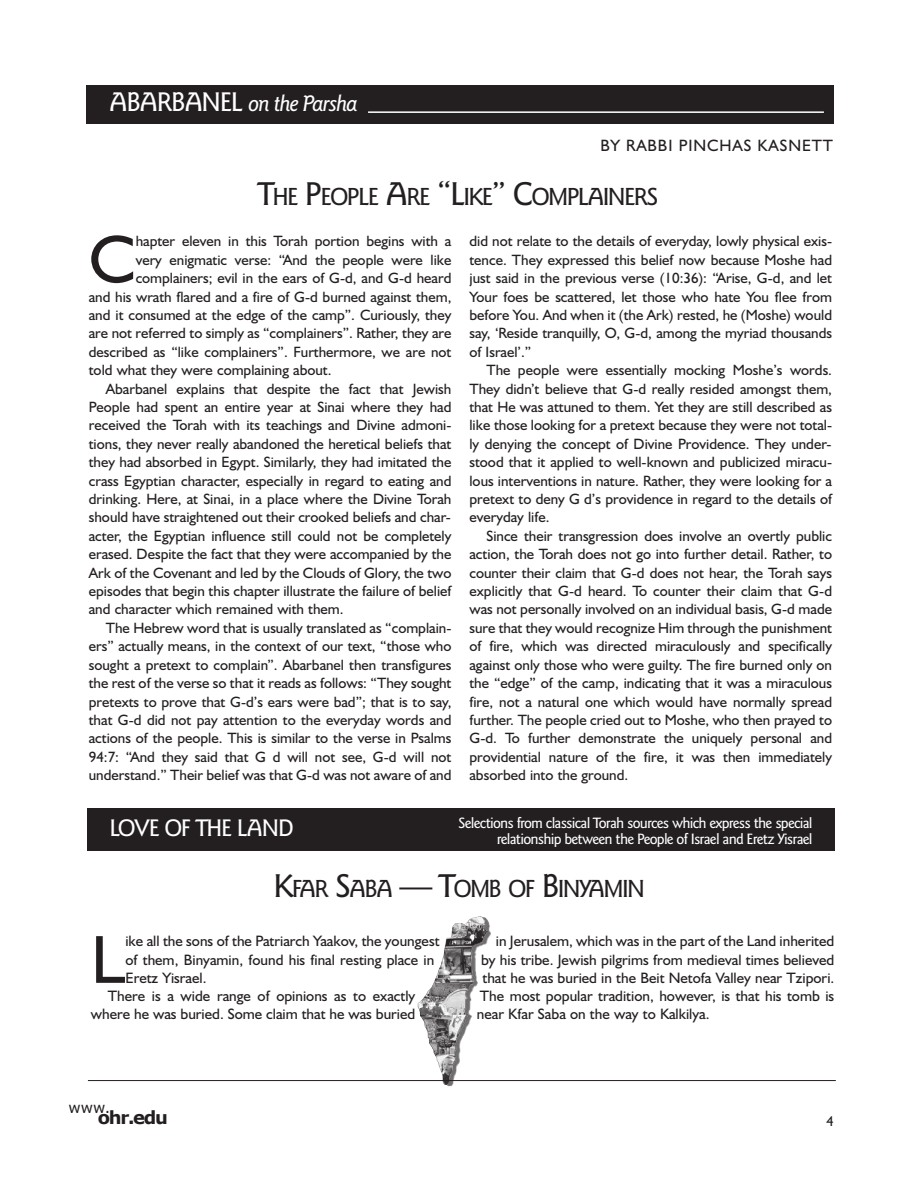
<style>
.page{position:relative;width:918px;height:1188px;background:#fff}
.page>*{position:absolute;margin:0;border:0;box-sizing:border-box;transform-origin:0 0}
.t1{font:68.4px "Humanist 521 BT";color:#231f20}
.t2{font:67.65px "Humanist 521 BT";color:#231f20}
.t3{font:500 24.75px "Goudy Sans IT Cby BT";letter-spacing:-.07em;color:#231f20}
.t4{font:500 24px "Goudy Sans IT Cby BT";letter-spacing:-.055em;color:#fff}
.t5{font:italic 500 22.5px "Goudy Sans IT Cby BT";letter-spacing:-.05em;color:#fff}
.t6{font:700 18px "Verdana";letter-spacing:-.07em;color:#231f20}
.t7{font:16.5px "Humanist 521 BT";letter-spacing:.05em;color:#231f20}
.t8{font:15.15px "Humanist 521 BT";color:#231f20}
.t9{font:15px/18.5px "Humanist 521 BT";color:#231f20;text-align:justify}
.t10{font:500 15px/16.5px "Goudy Sans IT Cby BT";letter-spacing:-.055em;color:#fff;text-align:right}
.t11{font:15px "Verdana";color:#231f20}
.t12{font:14.25px "Humanist 521 BT";color:#231f20}
.s1{font-style:normal;font-size:27px}
.s2{font-size:33px}
</style>
<div class="page">
<div style="left:87px;top:85px;width:747px;height:38px;background:#231f20"></div>
<hr style="left:368px;top:111px;width:456px;height:2px;background:#fff">
<hr style="left:88px;top:1080px;width:748px;height:1px;background:#231f20">
<img style="left:418px;top:916px;width:73px;height:170px">
<div style="left:87px;top:808px;width:748px;height:43px;background:#231f20"></div>
<h3 class="t5" style="left:109px;top:90px;width:250px"><span class="s1">ABARBANEL</span> on the Parsha</h3>
<p class="t7" style="left:600px;top:136px;width:234px">by Rabbi Pinchas kasneTT</p>
<h3 class="t3" style="left:258px;top:182px;width:402px"><span class="s2">T</span>HE <span class="s2">P</span>EOPLE <span class="s2">A</span>RE <span class="s2">“L</span>IKE<span class="s2">” C</span>OMPLAINERS</h3>
<h2 class="t2" style="left:89px;top:219px;width:48px">c</h2>
<p class="t9" style="left:136px;top:232px;width:317px">hapter eleven in this Torah portion begins with a</p>
<p class="t9" style="left:136px;top:250px;width:317px">very enigmatic verse: “and the people were like</p>
<p class="t9" style="left:136px;top:269px;width:317px">complainers; evil in the ears of G-d, and G-d heard</p>
<p class="t9" style="left:89px;top:287px;width:364px">and his wrath flared and a fire of G-d burned against them,</p>
<p class="t9" style="left:89px;top:306px;width:364px">and it consumed at the edge of the camp”. curiously, they</p>
<p class="t9" style="left:89px;top:324px;width:364px">are not referred to simply as “complainers”. Rather, they are</p>
<p class="t9" style="left:89px;top:342px;width:364px">described as “like complainers”. Furthermore, we are not</p>
<p class="t9" style="left:89px;top:361px;width:244px">told what they were complaining about.</p>
<p class="t9" style="left:106px;top:379px;width:347px">abarbanel explains that despite the fact that Jewish</p>
<p class="t9" style="left:89px;top:398px;width:364px">People had spent an entire year at sinai where they had</p>
<p class="t9" style="left:89px;top:416px;width:364px">received the Torah with its teachings and Divine admoni-</p>
<p class="t9" style="left:89px;top:434px;width:364px">tions, they never really abandoned the heretical beliefs that</p>
<p class="t9" style="left:89px;top:453px;width:364px">they had absorbed in egypt. similarly, they had imitated the</p>
<p class="t9" style="left:89px;top:471px;width:364px">crass egyptian character, especially in regard to eating and</p>
<p class="t9" style="left:89px;top:490px;width:364px">drinking. here, at sinai, in a place where the Divine Torah</p>
<p class="t9" style="left:89px;top:508px;width:364px">should have straightened out their crooked beliefs and char-</p>
<p class="t9" style="left:89px;top:526px;width:364px">acter, the egyptian influence still could not be completely</p>
<p class="t9" style="left:89px;top:545px;width:364px">erased. Despite the fact that they were accompanied by the</p>
<p class="t9" style="left:89px;top:563px;width:364px">ark of the covenant and led by the clouds of Glory, the two</p>
<p class="t9" style="left:89px;top:582px;width:364px">episodes that begin this chapter illustrate the failure of belief</p>
<p class="t9" style="left:89px;top:600px;width:256px">and character which remained with them.</p>
<p class="t9" style="left:106px;top:618px;width:347px">The hebrew word that is usually translated as “complain-</p>
<p class="t9" style="left:89px;top:637px;width:364px">ers” actually means, in the context of our text, “those who</p>
<p class="t9" style="left:89px;top:655px;width:364px">sought a pretext to complain”. abarbanel then transfigures</p>
<p class="t9" style="left:89px;top:674px;width:364px">the rest of the verse so that it reads as follows: “They sought</p>
<p class="t9" style="left:89px;top:692px;width:364px">pretexts to prove that G-d’s ears were bad”; that is to say,</p>
<p class="t9" style="left:89px;top:711px;width:364px">that G-d did not pay attention to the everyday words and</p>
<p class="t9" style="left:89px;top:729px;width:364px">actions of the people. This is similar to the verse in Psalms</p>
<p class="t9" style="left:89px;top:747px;width:364px">94:7: “and they said that G d will not see, G-d will not</p>
<p class="t9" style="left:89px;top:766px;width:364px">understand.” Their belief was that G-d was not aware of and</p>
<p class="t9" style="left:469px;top:232px;width:364px">did not relate to the details of everyday, lowly physical exis&shy;tence. They expressed this belief now because Moshe had just said in the previous verse (10:36): “arise, G-d, and let your foes be scattered, let those who hate you flee from before you. and when it (the ark) rested, he (Moshe) would say, ‘Reside tranquilly, o, G-d, among the myriad thousands of israel’.”</p>
<p class="t9" style="left:469px;top:361px;width:364px;text-indent:17px">The people were essentially mocking Moshe’s words.<br>They didn’t believe that G-d really resided amongst them, that he was attuned to them. yet they are still described as like those looking for a pretext because they were not total&shy;ly denying the concept of Divine Providence. They under&shy;stood that it applied to well-known and publicized miracu&shy;lous interventions in nature. Rather, they were looking for a pretext to deny G d’s providence in regard to the details of everyday life.</p>
<p class="t9" style="left:469px;top:526px;width:364px;text-indent:17px">since their transgression does involve an overtly public action, the Torah does not go into further detail. Rather, to counter their claim that G-d does not hear, the Torah says explicitly that G-d heard. To counter their claim that G-d was not personally involved on an individual basis, G-d made sure that they would recognize him through the punishment of fire, which was directed miraculously and specifically against only those who were guilty. The fire burned only on the “edge” of the camp, indicating that it was a miraculous fire, not a natural one which would have normally spread further. The people cried out to Moshe, who then prayed to G-d. To further demonstrate the uniquely personal and providential nature of the fire, it was then immediately absorbed into the ground.</p>
<h3 class="t4" style="left:110px;top:813px;width:186px">LOVE OF THE LAND</h3>
<p class="t10" style="left:459px;top:814px;width:356px">Selections from classical Torah sources which express the special relationship between the People of Israel and Eretz Yisrael</p>
<h3 class="t3" style="left:273px;top:874px;width:373px"><span class="s2">K</span>FAR <span class="s2">S</span>ABA <span class="s2">— T</span>OMB OF <span class="s2">B</span>INYAMIN</h3>
<h1 class="t1" style="left:91px;top:919px;width:36px">l</h1>
<p class="t8" style="left:125px;top:932px;width:316px">ike all the sons of the Patriarch yaakov, the youngest</p>
<p class="t8" style="left:125px;top:951px;width:310px">of them, binyamin, found his final resting place in</p>
<p class="t8" style="left:125px;top:969px;width:83px">eretz yisrael.</p>
<p class="t8" style="left:108px;top:987px;width:309px">There is a wide range of opinions as to exactly</p>
<p class="t8" style="left:91px;top:1005px;width:326px">where he was buried. some claim that he was buried</p>
<p class="t11" style="left:69px;top:1098px;width:43px">www.</p>
<p class="t6" style="left:98px;top:1106px;width:72px">ohr.edu</p>
<p class="t8" style="left:496px;top:932px;width:340px">in Jerusalem, which was in the part of the land inherited</p>
<p class="t8" style="left:481px;top:951px;width:355px">by his tribe. Jewish pilgrims from medieval times believed</p>
<p class="t8" style="left:483px;top:969px;width:353px">that he was buried in the beit netofa valley near Tzipori.</p>
<p class="t8" style="left:480px;top:987px;width:356px">The most popular tradition, however, is that his tomb is</p>
<p class="t8" style="left:477px;top:1005px;width:234px">near kfar saba on the way to kalkilya.</p>
<p class="t12" style="left:827px;top:1113px;width:9px">4</p>
</div>
